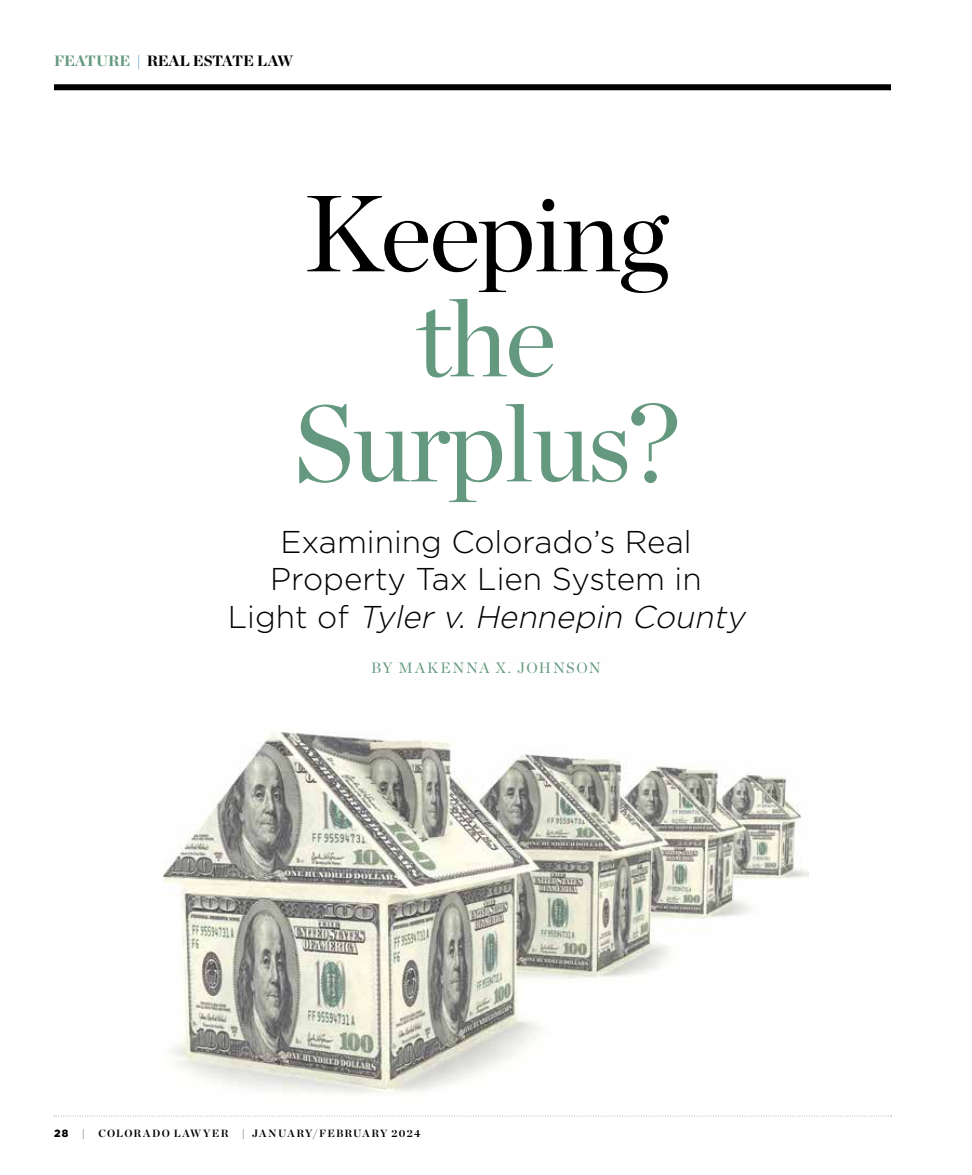
<style>
.page{position:relative;width:972px;height:1175px;background:#fff}
.page>*{position:absolute;margin:0;border:0;box-sizing:border-box;transform-origin:0 0}
.t1{font:108px/105px "Chronicle Display";letter-spacing:-.02em;color:#64987f;text-align:center}
.t2{font:108px "Chronicle Display";letter-spacing:-.02em;color:#000}
.t3{font:300 31.5px/37.5px "Gotham";color:#000;text-align:center}
.t4{font:900 15px "Chronicle Display";color:#000}
.t5{font:15px "Chronicle Display";letter-spacing:.105em;color:#64987f}
.t6{font:700 10.5px "Chronicle Display";letter-spacing:.12em;color:#000}
.t7{font:900 10.5px "Gotham";color:#000}
.s1{color:#64987f}
.s2{color:#1c75bc}
.s3{font-style:italic}
</style>
<div class="page">
<svg style="left:54px;top:1115px;width:838px;height:1px"></svg>
<div style="left:54px;top:84px;width:837px;height:6px;background:#000"></div>
<img style="left:163px;top:732px;width:646px;height:363px">
<p class="t4" style="left:54px;top:48px;width:240px"><span class="s1">FEATURE</span> <span class="s2">|</span> REAL ESTATE LAW</p>
<h1 class="t2" style="left:304px;top:151px;width:366px">Keeping</h1>
<h1 class="t1" style="left:293px;top:278px;width:387px">the<br>Surplus?</h1>
<p class="t3" style="left:228px;top:522px;width:526px">Examining Colorado’s Real<br>Property Tax Lien System in<br>L i g h t o f <span class="s3">Tylerv.Hennepin County</span></p>
<p class="t5" style="left:371px;top:656px;width:231px">BY MAKENNA X. JOHNSON</p>
<p class="t7" style="left:54px;top:1125px;width:16px">28</p>
<p class="t6" style="left:82px;top:1124px;width:5px">|</p>
<p class="t6" style="left:98px;top:1124px;width:132px">COLORADO LAWYER</p>
<p class="t6" style="left:242px;top:1124px;width:180px">| JANUARY/FEBRUARY 2024</p>
</div>
